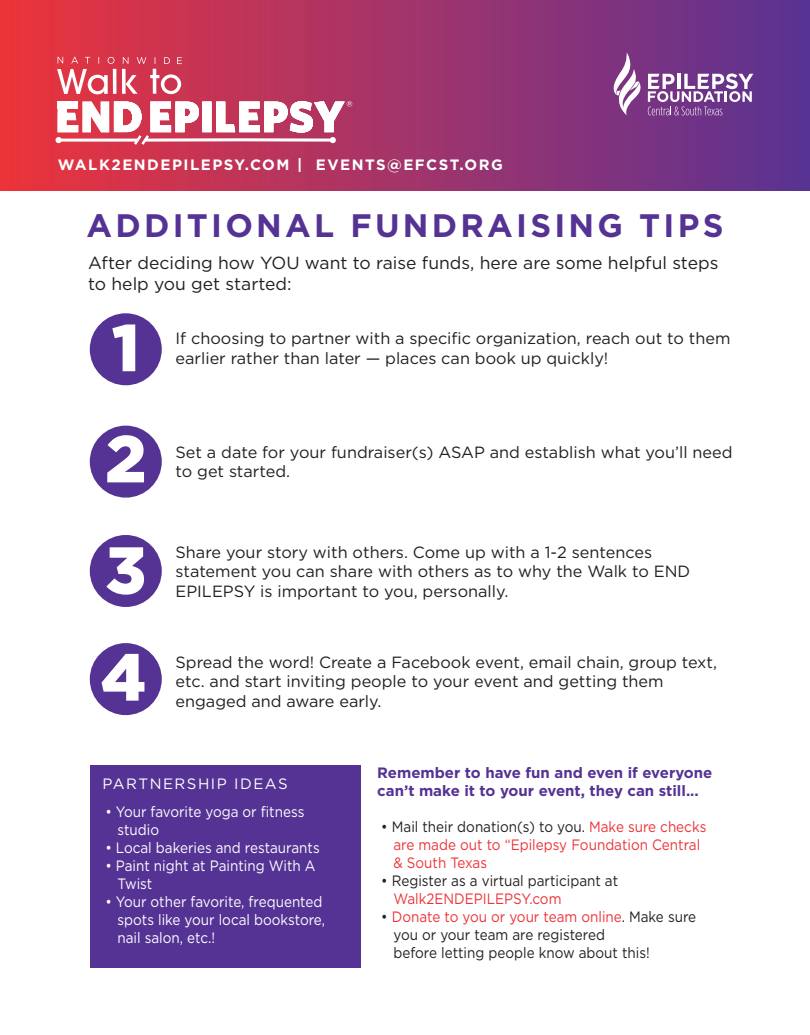
<style>
.page{position:relative;width:810px;height:1035px;background:#fff}
.page>*{position:absolute;margin:0;border:0;box-sizing:border-box;transform-origin:0 0}
.t1{font:700 32.5px "Gotham";letter-spacing:.1em;color:#553394}
.t2{font:17.5px/21px "Gotham";color:#231f20}
.t3{font:16.25px/19.5px "Gotham";color:#231f20}
.t4{font:15px/18px "Gotham";color:#fff;scale:.9 1}
.t5{font:15px/18px "Gotham";color:#231f20;scale:.9 1}
.t6{font:15px/18px "Gotham";color:#ec3337;scale:.9 1}
.t7{font:700 15px/18px "Gotham";color:#553394}
.t8{font:700 15px "Gotham";letter-spacing:.1em;color:#fff}
.t9{font:15px "Gotham";letter-spacing:.1em;color:#fff}
.s1{color:#231f20}
.s2{color:#ec3337}
</style>
<div class="page">
<div style="left:0;top:0;width:810px;height:190px;background:linear-gradient(to right,#eb343d,#5a3394)"></div>
<svg style="left:56px;top:101px;width:296px;height:44px"></svg>
<svg style="left:57px;top:57px;width:57px;height:37px"></svg>
<hr style="left:113px;top:69px;width:3px;height:25px;background:#fff">
<svg style="left:122px;top:57px;width:60px;height:37px"></svg>
<svg style="left:648px;top:74px;width:105px;height:41px"></svg>
<svg style="left:614px;top:52px;width:27px;height:63px"></svg>
<svg style="left:90px;top:313px;width:72px;height:72px"></svg>
<svg style="left:90px;top:426px;width:72px;height:72px"></svg>
<svg style="left:90px;top:535px;width:72px;height:72px"></svg>
<svg style="left:90px;top:643px;width:72px;height:72px"></svg>
<div style="left:90px;top:765px;width:271px;height:203px;background:#553394"></div>
<p class="t8" style="left:58px;top:155px;width:447px">WALK2ENDEPILEPSY.COM | EVENTS@EFCST.ORG</p>
<h1 class="t1" style="left:87px;top:204px;width:638px">ADDITIONAL FUNDRAISING TIPS</h1>
<p class="t2" style="left:88px;top:252px;width:632px">After deciding how YOU want to raise funds, here are some helpful steps to help you get started:</p>
<p class="t3" style="left:176px;top:328px;width:556px">If choosing to partner with a specific organization, reach out to them earlier rather than later — places can book up quickly!</p>
<p class="t3" style="left:176px;top:442px;width:559px">Set a date for your fundraiser(s) ASAP and establish what you’ll need to get started.</p>
<p class="t3" style="left:176px;top:542px;width:516px">Share your story with others. Come up with a 1-2 sentences statement you can share with others as to why the Walk to END<br>EPILEPSY is important to you, personally.</p>
<p class="t3" style="left:176px;top:652px;width:543px">Spread the word! Create a Facebook event, email chain, group text, etc. and start inviting people to your event and getting them engaged and aware early.</p>
<p class="t9" style="left:102px;top:774px;width:187px">PARTNERSHIP IDEAS</p>
<p class="t4" style="left:117px;top:802px;width:209px;text-indent:-12px">• Your favorite yoga or fitness studio</p>
<p class="t4" style="left:105px;top:838px;width:240px">• Local bakeries and restaurants</p>
<p class="t4" style="left:117px;top:856px;width:222px;text-indent:-12px">• Paint night at Painting With A<br>Twist</p>
<p class="t4" style="left:117px;top:892px;width:232px;text-indent:-12px">• Your other favorite, frequented spots like your local bookstore, nail salon, etc.!</p>
<p class="t7" style="left:377px;top:764px;width:337px">Remember to have fun and even if everyone can’t make it to your event, they can still...</p>
<p class="t6" style="left:393px;top:817px;width:349px;text-indent:-12px"><span class="s1">• Mail their donation(s) to you.</span> Make sure checks are made out to “Epilepsy Foundation Central &amp; South Texas</p>
<p class="t5" style="left:381px;top:871px;width:265px">• Register as a virtual participant at</p>
<p class="t6" style="left:393px;top:889px;width:188px">Walk2ENDEPILEPSY.com</p>
<p class="t5" style="left:393px;top:907px;width:338px;text-indent:-12px">• <span class="s2">Donate to you or your team online</span>. Make sure you or your team are registered<br>before letting people know about this!</p>
</div>
